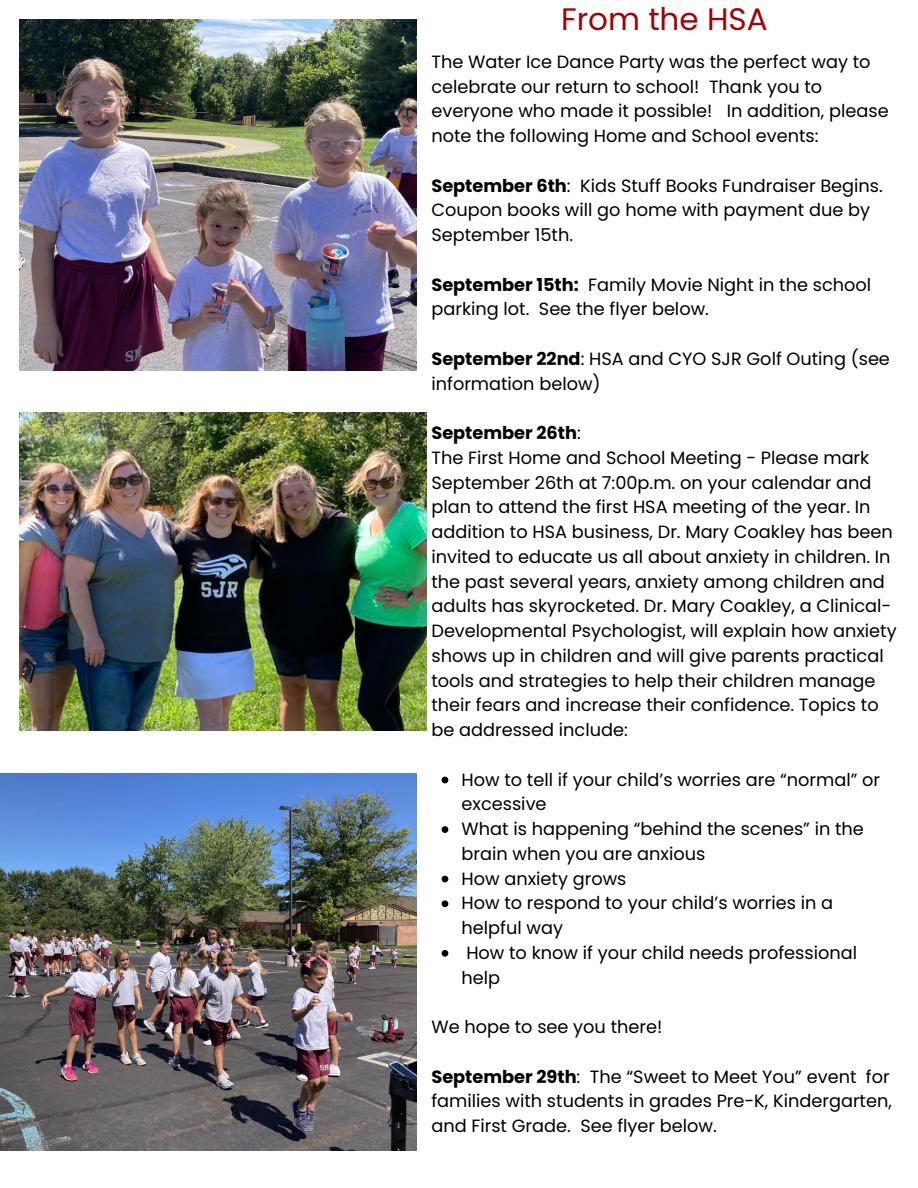
<style>
.page{position:relative;width:918px;height:1188px;background:#fff}
.page>*{position:absolute;margin:0;border:0;box-sizing:border-box;transform-origin:0 0}
.t1{font:31.05px "Poppins";color:#9b0505}
.t2{font:17.7px/24.8px "Poppins";color:#000}
.t3{font:700 17.7px "Poppins";color:#000}
.s1{font-weight:700}
.s2{font-weight:400}
</style>
<div class="page">
<img style="left:19px;top:413px;width:407px;height:317px">
<img style="left:19px;top:20px;width:397px;height:351px">
<img style="left:0;top:773px;width:416px;height:377px">
<svg style="left:442px;top:777px;width:6px;height:6px"></svg>
<svg style="left:442px;top:826px;width:6px;height:7px"></svg>
<svg style="left:442px;top:876px;width:6px;height:6px"></svg>
<svg style="left:442px;top:900px;width:6px;height:7px"></svg>
<svg style="left:442px;top:950px;width:6px;height:7px"></svg>
<p class="t1" style="left:561px;top:-2px;width:208px">From the HSA</p>
<p class="t2" style="left:431px;top:49px;width:459px">The Water Ice Dance Party was the perfect way to celebrate our return to school! Thank you to everyone who made it possible! In addition, please note the following Home and School events:</p>
<p class="t2" style="left:431px;top:173px;width:453px"><span class="s1">September 6th</span>: Kids Stuff Books Fundraiser Begins.<br>Coupon books will go home with payment due by<br>September 15th.</p>
<p class="t2" style="left:431px;top:272px;width:441px"><span class="s1">September 15th:</span> Family Movie Night in the school parking lot. See the flyer below.</p>
<p class="t2" style="left:431px;top:346px;width:460px"><span class="s1">September 22nd</span>: HSA and CYO SJR Golf Outing (see information below)</p>
<p class="t3" style="left:431px;top:421px;width:151px">September 26th<span class="s2">:</span></p>
<p class="t2" style="left:431px;top:445px;width:467px">The First Home and School Meeting - Please mark September 26th at 7:00p.m. on your calendar and plan to attend the first HSA meeting of the year. In addition to HSA business, Dr. Mary Coakley has been invited to educate us all about anxiety in children. In the past several years, anxiety among children and adults has skyrocketed. Dr. Mary Coakley, a Clinical-Developmental Psychologist, will explain how anxiety shows up in children and will give parents practical tools and strategies to help their children manage their fears and increase their confidence. Topics to be addressed include:</p>
<p class="t2" style="left:462px;top:767px;width:420px">How to tell if your child’s worries are “normal” or excessive</p>
<p class="t2" style="left:462px;top:817px;width:404px">What is happening “behind the scenes” in the brain when you are anxious</p>
<p class="t2" style="left:462px;top:866px;width:166px">How anxiety grows</p>
<p class="t2" style="left:462px;top:891px;width:373px">How to respond to your child’s worries in a helpful way</p>
<p class="t2" style="left:462px;top:940px;width:397px">How to know if your child needs professional help</p>
<p class="t2" style="left:431px;top:1015px;width:232px">We hope to see you there!</p>
<p class="t2" style="left:431px;top:1064px;width:462px"><span class="s1">September 29th</span>: The “Sweet to Meet You” event for families with students in grades Pre-K, Kindergarten, and First Grade. See flyer below.</p>
</div>
